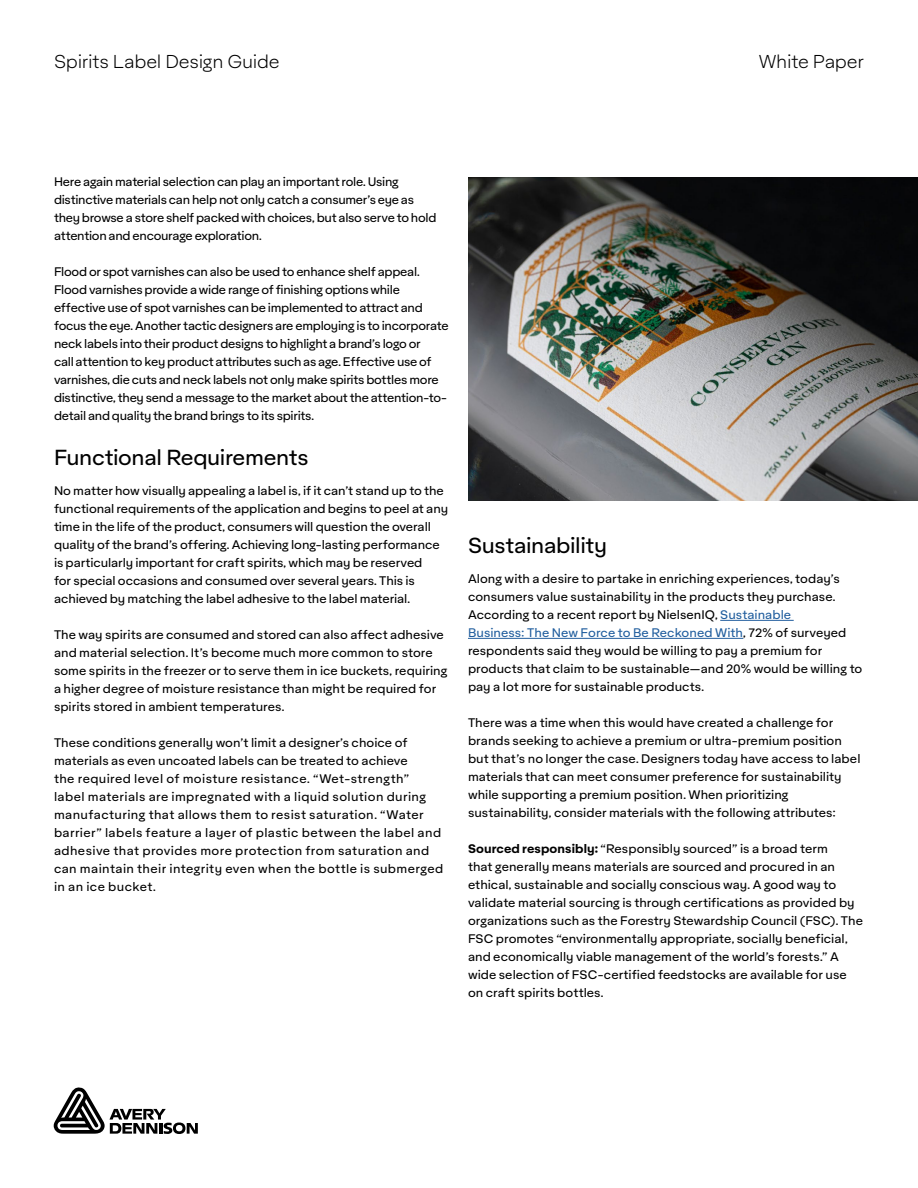
<style>
.page{position:relative;width:918px;height:1188px;background:#fff}
.page>*{position:absolute;margin:0;border:0;box-sizing:border-box;transform-origin:0 0}
.t1{font:21px "Aktifo A";letter-spacing:-.015em;color:#000}
.t2{font:300 18px "Aktifo A";letter-spacing:-.02em;color:#000}
.t3{font:12px/18px "Aktifo A";color:#000}
.t4{font:12px/18px "Aktifo A";letter-spacing:-.025em;color:#000}
.t5{font:12px/18px "Aktifo A";letter-spacing:.03em;color:#000}
.s1{color:#215e9e}
.s2{font-weight:700}
</style>
<div class="page">
<svg style="left:54px;top:1087px;width:144px;height:47px"></svg>
<hr style="left:720px;top:620px;width:74px;height:1px;background:#215e9e">
<hr style="left:468px;top:638px;width:275px;height:1px;background:#215e9e">
<img style="left:468px;top:177px;width:450px;height:323px">
<h2 class="t2" style="left:54px;top:50px;width:227px">Spirits Label Design Guide</h2>
<h2 class="t2" style="left:759px;top:50px;width:107px">White Paper</h2>
<p class="t4" style="left:54px;top:173px;width:384px">Here again material selection can play an important role. Using distinctive materials can help not only catch a consumer’s eye as they browse a store shelf packed with choices, but also serve to hold attention and encourage exploration.</p>
<p class="t4" style="left:54px;top:263px;width:396px">Flood or spot varnishes can also be used to enhance shelf appeal.<br>Flood varnishes provide a wide range of finishing options while effective use of spot varnishes can be implemented to attract and focus the eye. Another tactic designers are employing is to incorporate neck labels into their product designs to highlight a brand’s logo or<br>call attention to key product attributes such as age. Effective use of varnishes, die cuts and neck labels not only make spirits bottles more distinctive, they send a message to the market about the attention-to&shy;detail and quality the brand brings to its spirits.</p>
<h1 class="t1" style="left:54px;top:445px;width:256px">Functional Requirements</h1>
<p class="t3" style="left:54px;top:482px;width:396px">No matter how visually appealing a label is, if it can’t stand up to the functional requirements of the application and begins to peel at any time in the life of the product, consumers will question the overall quality of the brand’s offering. Achieving long-lasting performance is particularly important for craft spirits, which may be reserved<br>for special occasions and consumed over several years. This is achieved by matching the label adhesive to the label material.</p>
<p class="t3" style="left:54px;top:626px;width:395px">The way spirits are consumed and stored can also affect adhesive and material selection. It’s become much more common to store some spirits in the freezer or to serve them in ice buckets, requiring a higher degree of moisture resistance than might be required for spirits stored in ambient temperatures.</p>
<p class="t5" style="left:54px;top:734px;width:391px">These conditions generally won’t limit a designer’s choice of materials as even uncoated labels can be treated to achieve<br>the required level of moisture resistance. “Wet-strength”<br>label materials are impregnated with a liquid solution during manufacturing that allows them to resist saturation. “Water barrier” labels feature a layer of plastic between the label and adhesive that provides more protection from saturation and can maintain their integrity even when the bottle is submerged in an ice bucket.</p>
<h1 class="t1" style="left:468px;top:532px;width:141px">Sustainability</h1>
<p class="t3" style="left:468px;top:570px;width:396px">Along with a desire to partake in enriching experiences, today’s consumers value sustainability in the products they purchase.<br>According to a recent report by NielsenIQ, <span class="s1">Sustainable<br>Business: The New Force to Be Reckoned With</span>, 72% of surveyed respondents said they would be willing to pay a premium for products that claim to be sustainable—and 20% would be willing to pay a lot more for sustainable products.</p>
<p class="t3" style="left:468px;top:714px;width:394px">There was a time when this would have created a challenge for brands seeking to achieve a premium or ultra-premium position but that’s no longer the case. Designers today have access to label materials that can meet consumer preference for sustainability while supporting a premium position. When prioritizing sustainability, consider materials with the following attributes:</p>
<p class="t3" style="left:468px;top:840px;width:397px"><span class="s2">Sourced responsibly:</span> “Responsibly sourced” is a broad term<br>that generally means materials are sourced and procured in an ethical, sustainable and socially conscious way. A good way to validate material sourcing is through certifications as provided by organizations such as the Forestry Stewardship Council (FSC). The FSC promotes “environmentally appropriate, socially beneficial, and economically viable management of the world’s forests.” A wide selection of FSC-certified feedstocks are available for use on craft spirits bottles.</p>
</div>
